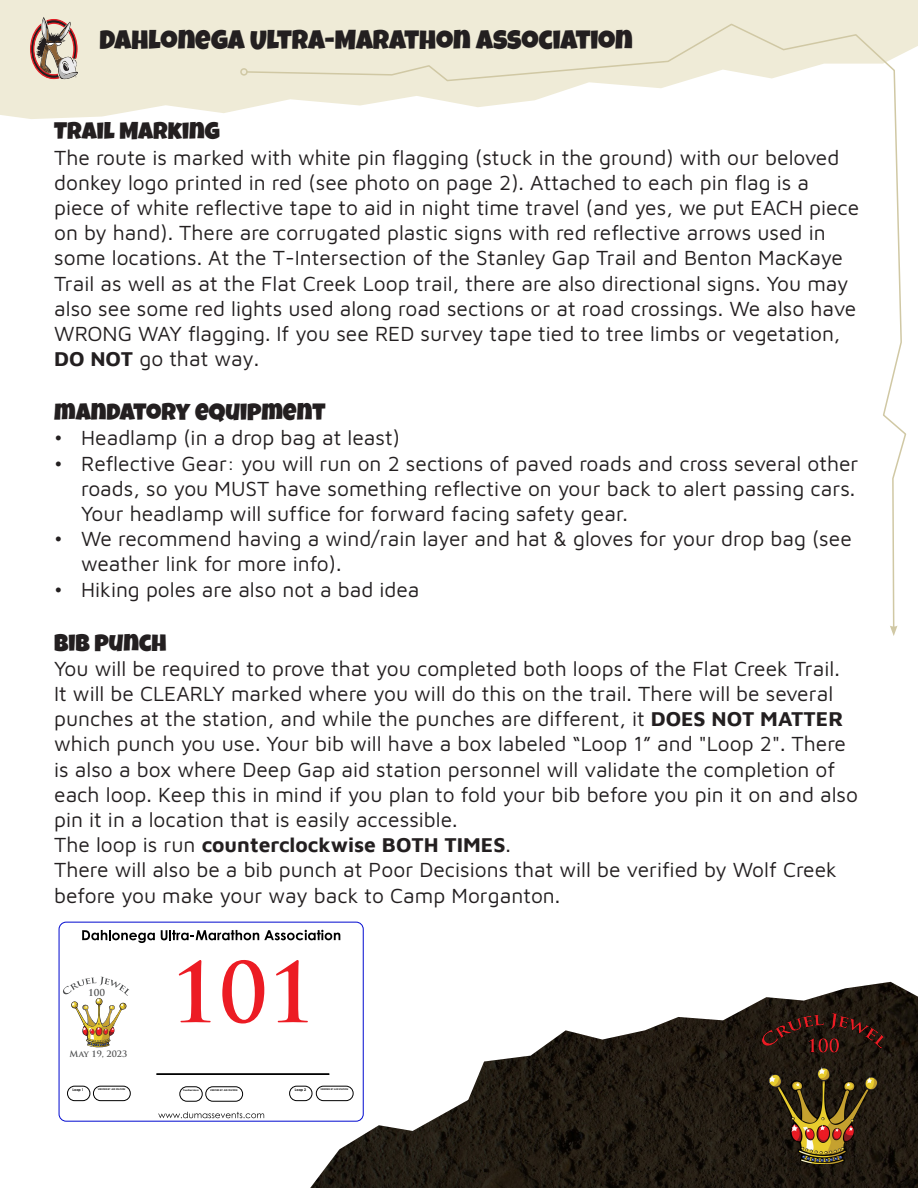
<style>
.page{position:relative;width:918px;height:1188px;background:#fff}
.page>*{position:absolute;margin:0;border:0;box-sizing:border-box;transform-origin:0 0}
.t1{font:700 81px "Trajan Pro";color:#ec1c24}
.t2{font:27px "Luckiest Guy";color:#231f20}
.t3{font:24px "Luckiest Guy";color:#231f20}
.t4{font:21px/25.2px "Maven Pro";color:#231f20}
.t5{font:700 21px "Maven Pro";color:#231f20}
.t6{font:700 9.3px "Trajan Pro";color:#4e4f50}
.t7{font:700 8.55px "Trajan Pro";color:#4e4f50}
.t8{font:700 3.6px "Century Gothic";color:#000}
.t9{font:700 2.4px "Century Gothic";color:#000}
.s1{font-weight:700}
.s2{font-weight:400}
</style>
<div class="page">
<svg style="left:0;top:40px;width:918px;height:79px;background:#f0eddb"></svg>
<div style="left:0;top:0;width:918px;height:40px;background:#efebd7"></div>
<svg style="left:30px;top:17px;width:48px;height:64px"></svg>
<svg style="left:245px;top:23px;width:662px;height:603px"></svg>
<svg style="left:890px;top:626px;width:8px;height:10px"></svg>
<div style="left:240px;top:68px;width:8px;height:8px;border:2px solid #d0c8a4;border-radius:50%"></div>
<img style="left:310px;top:982px;width:608px;height:206px">
<img style="left:762px;top:1013px;width:121px;height:151px">
<svg style="left:158px;top:1112px;width:106px;height:6px"></svg>
<svg style="left:82px;top:930px;width:73px;height:13px"></svg>
<svg style="left:161px;top:930px;width:179px;height:10px"></svg>
<div style="left:59px;top:922px;width:305px;height:199px;border:1px solid #0009d0;border-radius:7px"></div>
<svg style="left:63px;top:977px;width:67px;height:70px"></svg>
<div style="left:67px;top:1086px;width:23px;height:15px;border:1px solid #000;border-radius:7px"></div>
<div style="left:289px;top:1086px;width:23px;height:15px;border:1px solid #000;border-radius:7px"></div>
<div style="left:93px;top:1086px;width:38px;height:15px;border:1px solid #000;border-radius:7px"></div>
<div style="left:180px;top:1086px;width:23px;height:16px;border:1px solid #000;border-radius:7px"></div>
<div style="left:205px;top:1086px;width:38px;height:16px;border:1px solid #000;border-radius:7px"></div>
<div style="left:316px;top:1086px;width:37px;height:15px;border:1px solid #000;border-radius:7px"></div>
<hr style="left:156px;top:1073px;width:173px;height:2px;background:#000">
<p class="t2" style="left:100px;top:22px;width:535px">DAHLONEGA ULTRA-MARATHON ASSOCIATION</p>
<p class="t3" style="left:54px;top:115px;width:167px">TRAIL MARKING</p>
<p class="t4" style="left:54px;top:143px;width:807px">The route is marked with white pin flagging (stuck in the ground) with our beloved donkey logo printed in red (see photo on page 2). Attached to each pin flag is a piece of white reflective tape to aid in night time travel (and yes, we put EACH piece on by hand). There are corrugated plastic signs with red reflective arrows used in some locations. At the T-Intersection of the Stanley Gap Trail and Benton MacKaye Trail as well as at the Flat Creek Loop trail, there are also directional signs. You may also see some red lights used along road sections or at road crossings. We also have WRONG WAY flagging. If you see RED survey tape tied to tree limbs or vegetation, <span class="s1">DO NOT</span> go that way.</p>
<p class="t3" style="left:54px;top:396px;width:273px">MANDATORY EQUIPMENT</p>
<p class="t4" style="left:54px;top:424px;width:347px">• Headlamp (in a drop bag at least)</p>
<p class="t4" style="left:81px;top:449px;width:779px;text-indent:-27px">• Reflective Gear: you will run on 2 sections of paved roads and cross several other roads, so you MUST have something reflective on your back to alert passing cars.<br>Your headlamp will suffice for forward facing safety gear.</p>
<p class="t4" style="left:81px;top:525px;width:772px;text-indent:-27px">• We recommend having a wind/rain layer and hat &amp; gloves for your drop bag (see weather link for more info).</p>
<p class="t4" style="left:54px;top:575px;width:367px">• Hiking poles are also not a bad idea</p>
<p class="t3" style="left:54px;top:627px;width:114px">BIB PUNCH</p>
<p class="t4" style="left:54px;top:655px;width:805px">You will be required to prove that you completed both loops of the Flat Creek Trail.<br>It will be CLEARLY marked where you will do this on the trail. There will be several punches at the station, and while the punches are different, it <span class="s1">DOES NOT MATTER </span>which punch you use. Your bib will have a box labeled “Loop 1” and "Loop 2". There is also a box where Deep Gap aid station personnel will validate the completion of each loop. Keep this in mind if you plan to fold your bib before you pin it on and also pin it in a location that is easily accessible.</p>
<p class="t5" style="left:54px;top:830px;width:458px"><span class="s2">The loop is run</span> counterclockwise BOTH TIMES<span class="s2">.</span></p>
<p class="t4" style="left:54px;top:856px;width:784px">There will also be a bib punch at Poor Decisions that will be verified by Wolf Creek before you make your way back to Camp Morganton.</p>
<p class="t6" style="left:88px;top:987px;width:19px">100</p>
<p class="t7" style="left:70px;top:1048px;width:59px">May 19, 2023</p>
<p class="t8" style="left:73px;top:1087px;width:13px">Loop 1</p>
<p class="t9" style="left:98px;top:1087px;width:29px">VERIFIED BY AID STATION</p>
<p class="t1" style="left:170px;top:942px;width:147px">101</p>
<p class="t9" style="left:183px;top:1089px;width:17px">PoorDecisions</p>
<p class="t9" style="left:210px;top:1088px;width:29px">VERIFIED BY AID STATION</p>
<p class="t8" style="left:295px;top:1087px;width:13px">Loop 2</p>
<p class="t9" style="left:321px;top:1087px;width:29px">VERIFIED BY AID STATION</p>
</div>
